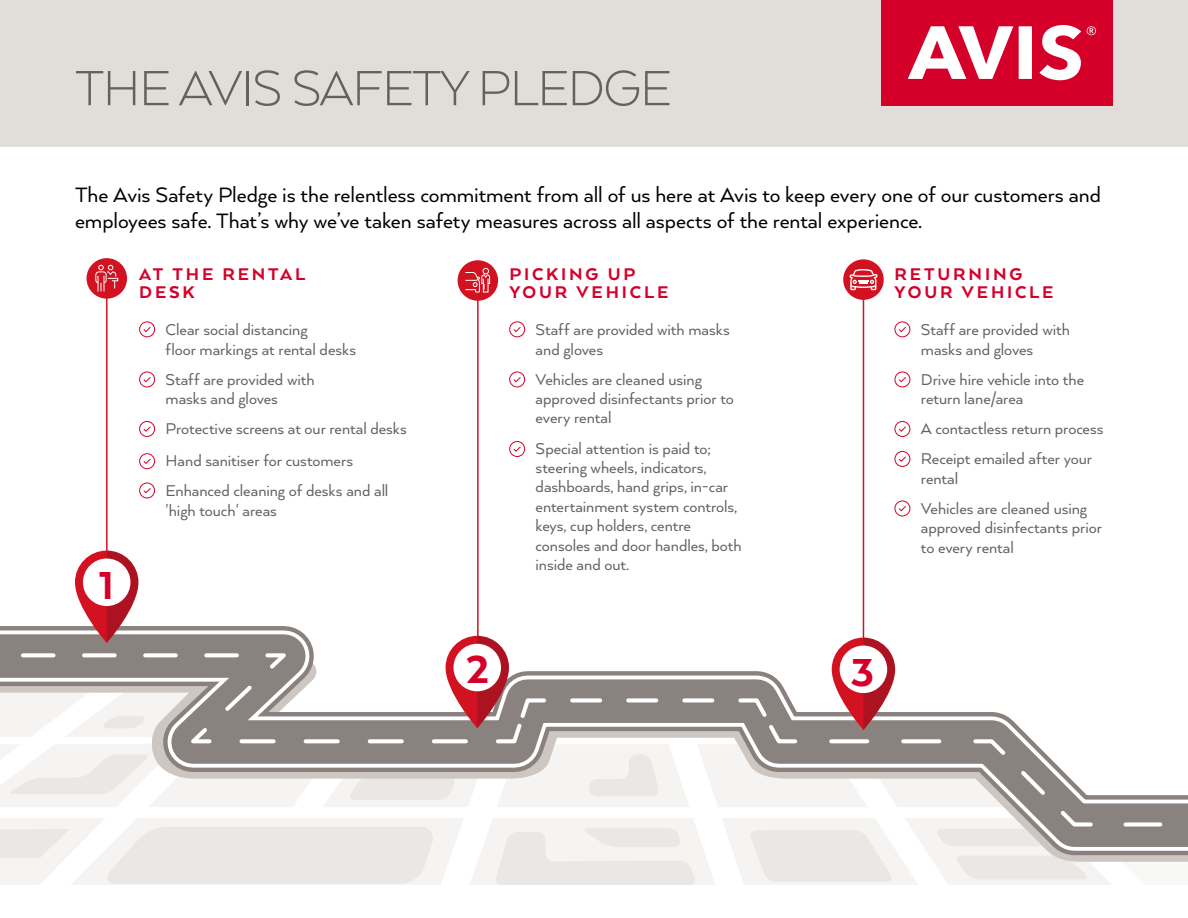
<style>
.page{position:relative;width:1188px;height:918px;background:#fff}
.page>*{position:absolute;margin:0;border:0;box-sizing:border-box;transform-origin:0 0}
.t1{font:300 57px "Arquitecta Std";letter-spacing:-.03em;color:#65615d}
.t2{font:800 45px "Arquitecta Std";color:#d4002a}
.t3{font:24px/25.5px "Arquitecta Std";letter-spacing:-.005em;color:#000}
.t4{font:800 19.5px/18px "Arquitecta Std";letter-spacing:.145em;color:#d4002a}
.t5{font:18px/19.5px "Arquitecta Std";letter-spacing:-.005em;color:#65615d}
</style>
<div class="page">
<hr style="left:106px;top:271px;width:2px;height:368px;background:#d21221">
<div style="left:87px;top:258px;width:40px;height:41px;background:#d21221;border-radius:50%"></div>
<svg style="left:95px;top:265px;width:24px;height:27px"></svg>
<hr style="left:477px;top:274px;width:2px;height:406px;background:#d21221">
<div style="left:458px;top:260px;width:40px;height:41px;background:#d21221;border-radius:50%"></div>
<svg style="left:465px;top:268px;width:25px;height:25px"></svg>
<hr style="left:863px;top:273px;width:1px;height:428px;background:#d21221">
<div style="left:843px;top:259px;width:41px;height:41px;background:#d21221;border-radius:50%"></div>
<svg style="left:849px;top:269px;width:29px;height:21px"></svg>
<svg style="left:0;top:551px;width:1188px;height:334px"></svg>
<div style="left:840px;top:646px;width:47px;height:47px;background:#fff;border-radius:50%"></div>
<svg style="left:894px;top:321px;width:17px;height:17px"></svg>
<svg style="left:509px;top:321px;width:16px;height:17px"></svg>
<svg style="left:139px;top:321px;width:16px;height:17px"></svg>
<svg style="left:894px;top:371px;width:17px;height:17px"></svg>
<svg style="left:509px;top:371px;width:16px;height:17px"></svg>
<svg style="left:139px;top:371px;width:16px;height:17px"></svg>
<svg style="left:894px;top:421px;width:17px;height:16px"></svg>
<svg style="left:509px;top:441px;width:16px;height:16px"></svg>
<svg style="left:139px;top:421px;width:16px;height:16px"></svg>
<svg style="left:139px;top:453px;width:16px;height:16px"></svg>
<svg style="left:139px;top:482px;width:16px;height:17px"></svg>
<svg style="left:894px;top:451px;width:17px;height:16px"></svg>
<svg style="left:894px;top:500px;width:17px;height:17px"></svg>
<div style="left:0;top:0;width:1188px;height:147px;background:#e1ded9"></div>
<div style="left:881px;top:0;width:232px;height:105px;background:#d4002a"></div>
<svg style="left:908px;top:25px;width:188px;height:55px"></svg>
<h1 class="t1" style="left:75px;top:55px;width:598px">THE AVIS SAFETY PLEDGE</h1>
<h3 class="t3" style="left:75px;top:182px;width:1027px">The Avis Safety Pledge is the relentless commitment from all of us here at Avis to keep every one of our customers and employees safe. That’s why we’ve taken safety measures across all aspects of the rental experience.</h3>
<p class="t4" style="left:139px;top:265px;width:168px">AT THE RENTAL<br>DESK</p>
<p class="t4" style="left:509px;top:265px;width:160px">PICKING UP<br>YOUR VEHICLE</p>
<p class="t4" style="left:895px;top:265px;width:160px">RETURNING<br>YOUR VEHICLE</p>
<h2 class="t2" style="left:99px;top:559px;width:17px">1</h2>
<p class="t5" style="left:166px;top:320px;width:192px">Clear social distancing<br>floor markings at rental desks</p>
<p class="t5" style="left:166px;top:369px;width:151px">Staff are provided with masks and gloves</p>
<p class="t5" style="left:166px;top:419px;width:243px">Protective screens at our rental desks</p>
<p class="t5" style="left:166px;top:451px;width:189px">Hand sanitiser for customers</p>
<p class="t5" style="left:166px;top:481px;width:224px">Enhanced cleaning of desks and all 'high touch' areas</p>
<p class="t5" style="left:536px;top:320px;width:196px">Staff are provided with masks and gloves</p>
<p class="t5" style="left:536px;top:369px;width:200px">Vehicles are cleaned using approved disinfectants prior to every rental</p>
<p class="t5" style="left:536px;top:438px;width:208px">Special attention is paid to; steering wheels, indicators, dashboards, hand grips, in-car entertainment system controls, keys, cup holders, centre consoles and door handles, both inside and out.</p>
<h2 class="t2" style="left:466px;top:643px;width:25px">2</h2>
<h2 class="t2" style="left:851px;top:646px;width:25px">3</h2>
<p class="t5" style="left:921px;top:320px;width:151px">Staff are provided with masks and gloves</p>
<p class="t5" style="left:921px;top:369px;width:165px">Drive hire vehicle into the return lane/area</p>
<p class="t5" style="left:921px;top:413px;width:184px;line-height:30px">A contactless return process<br>Receipt emailed after your</p>
<p class="t5" style="left:921px;top:463px;width:168px;line-height:30px">rental<br>Vehicles are cleaned using</p>
<p class="t5" style="left:921px;top:518px;width:183px">approved disinfectants prior to every rental</p>
</div>
